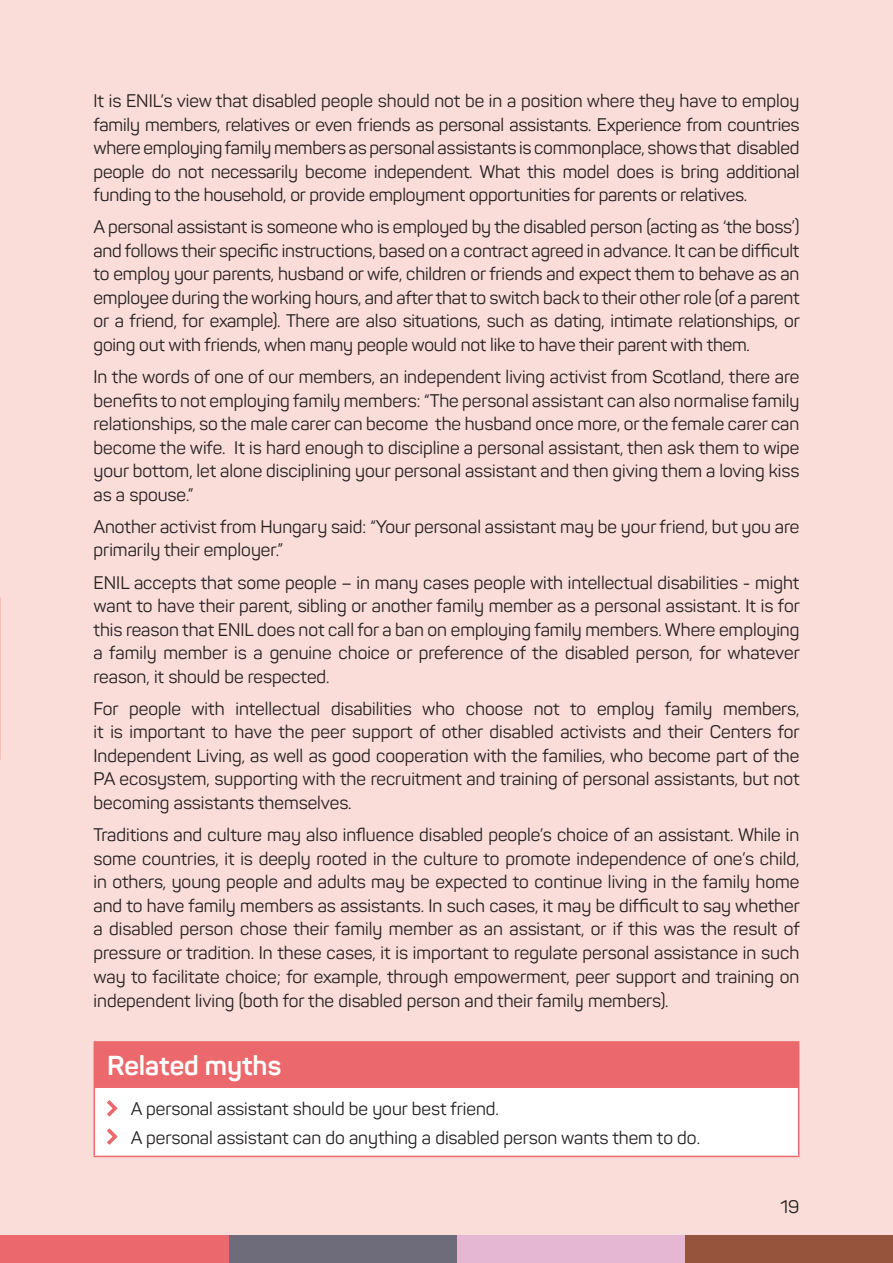
<style>
.page{position:relative;width:893px;height:1263px;background:#faddd8}
.page>*{position:absolute;margin:0;border:0;box-sizing:border-box;transform-origin:0 0}
.t1{font:700 27px "Panton";color:#fff}
.t2{font:18px/23.5px "Panton";color:#231f20;text-align:justify}
.t3{font:15px "Panton";color:#231f20}
</style>
<div class="page">
<div style="left:94px;top:1042px;width:705px;height:45px;background:#eb696c"></div>
<div style="left:94px;top:1087px;width:705px;height:69px;background:#fff"></div>
<hr style="left:94px;top:1041px;width:705px;height:2px;background:#eb696c">
<hr style="left:94px;top:1086px;width:705px;height:2px;background:#eb696c">
<hr style="left:94px;top:1088px;width:1px;height:68px;background:#eb696c">
<hr style="left:798px;top:1088px;width:1px;height:68px;background:#eb696c">
<hr style="left:94px;top:1156px;width:705px;height:1px;background:#eb696c">
<svg style="left:107px;top:1100px;width:10px;height:16px"></svg>
<svg style="left:107px;top:1128px;width:10px;height:17px"></svg>
<div style="left:228px;top:1235px;width:229px;height:28px;background:#6e6b7b"></div>
<div style="left:457px;top:1235px;width:229px;height:28px;background:#e5b7d3"></div>
<div style="left:686px;top:1235px;width:207px;height:28px;background:#97543c"></div>
<div style="left:0;top:1235px;width:229px;height:28px;background:#eb696c"></div>
<p class="t2" style="left:94px;top:89px;width:707px">It is ENIL’s view that disabled people should not be in a position where they have to employ family members, relatives or even friends as personal assistants. Experience from countries where employing family members as personal assistants is commonplace, shows that disabled people do not necessarily become independent. What this model does is bring additional funding to the household, or provide employment opportunities for parents or relatives.</p>
<p class="t2" style="left:94px;top:215px;width:708px">A personal assistant is someone who is employed by the disabled person (acting as ‘the boss’) and follows their specific instructions, based on a contract agreed in advance. It can be difficult to employ your parents, husband or wife, children or friends and expect them to behave as an employee during the working hours, and after that to switch back to their other role (of a parent or a friend, for example). There are also situations, such as dating, intimate relationships, or going out with friends, when many people would not like to have their parent with them.</p>
<p class="t2" style="left:94px;top:365px;width:707px">In the words of one of our members, an independent living activist from Scotland, there are benefits to not employing family members: “The personal assistant can also normalise family relationships, so the male carer can become the husband once more, or the female carer can become the wife. It is hard enough to discipline a personal assistant, then ask them to wipe your bottom, let alone disciplining your personal assistant and then giving them a loving kiss as a spouse.”</p>
<p class="t2" style="left:94px;top:515px;width:707px">Another activist from Hungary said: “Your personal assistant may be your friend, but you are primarily their employer.”</p>
<p class="t2" style="left:94px;top:570px;width:708px">ENIL accepts that some people – in many cases people with intellectual disabilities - might want to have their parent, sibling or another family member as a personal assistant. It is for this reason that ENIL does not call for a ban on employing family members. Where employing a family member is a genuine choice or preference of the disabled person, for whatever reason, it should be respected.</p>
<p class="t2" style="left:94px;top:697px;width:708px">For people with intellectual disabilities who choose not to employ family members, it is important to have the peer support of other disabled activists and their Centers for Independent Living, as well as good cooperation with the families, who become part of the PA ecosystem, supporting with the recruitment and training of personal assistants, but not becoming assistants themselves.</p>
<p class="t2" style="left:94px;top:823px;width:708px">Traditions and culture may also influence disabled people’s choice of an assistant. While in some countries, it is deeply rooted in the culture to promote independence of one’s child, in others, young people and adults may be expected to continue living in the family home and to have family members as assistants. In such cases, it may be difficult to say whether a disabled person chose their family member as an assistant, or if this was the result of pressure or tradition. In these cases, it is important to regulate personal assistance in such way to facilitate choice; for example, through empowerment, peer support and training on independent living (both for the disabled person and their family members).</p>
<p class="t3" style="left:94px;top:990px;width:705px">2. Колегиалната подкрепа обяснява онези човешки взаимоотношения, при които хора с преживелищен</p>
<p class="t1" style="left:107px;top:1048px;width:176px">Related myths</p>
<p class="t2" style="left:131px;top:1097px;width:369px">A personal assistant should be your best friend.</p>
<p class="t2" style="left:131px;top:1125px;width:570px">A personal assistant can do anything a disabled person wants them to do.</p>
<p class="t2" style="left:780px;top:1194px;width:21px">19</p>
</div>
